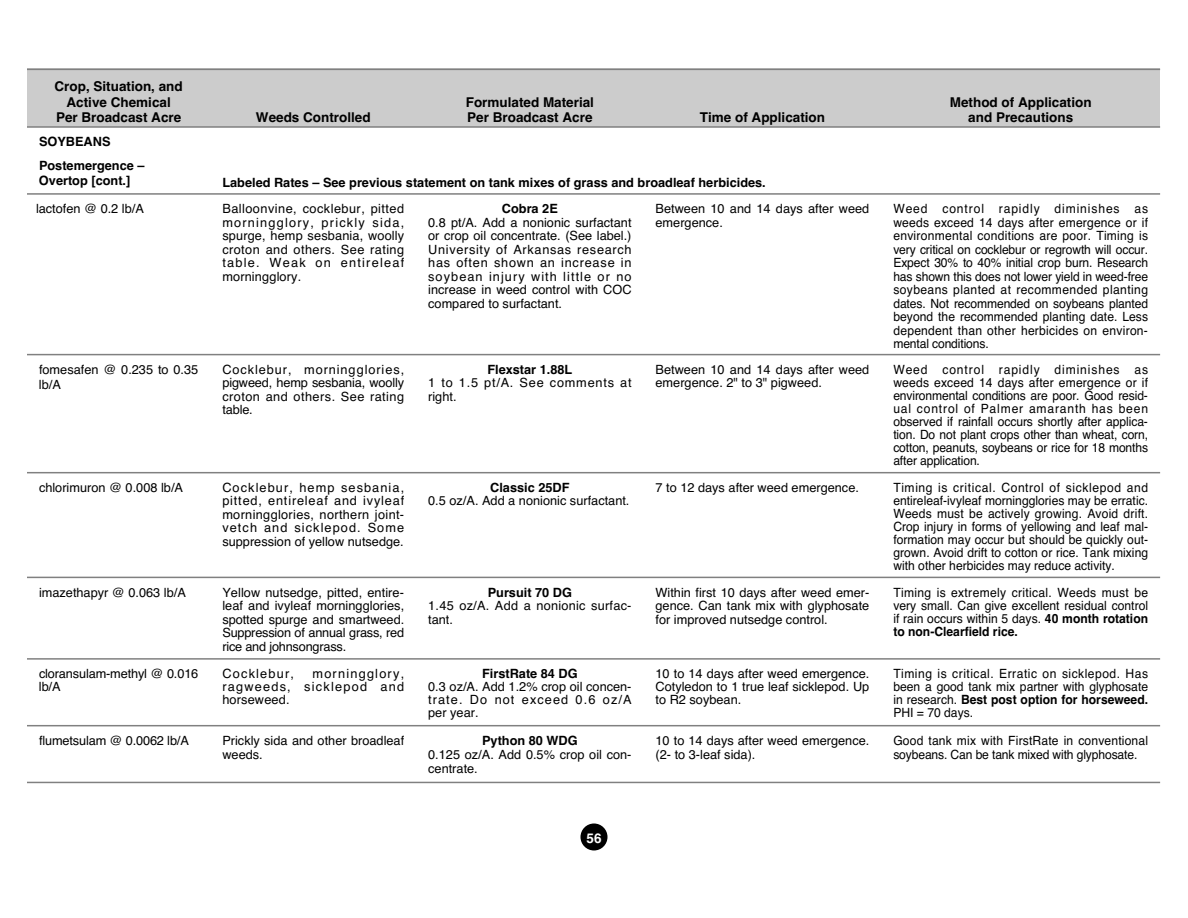
<style>
.page{position:relative;width:1188px;height:918px;background:#fff}
.page>*{position:absolute;margin:0;border:0;box-sizing:border-box;transform-origin:0 0}
.t1{font:700 13.5px/15.8px "Helvetica";color:#000;text-align:center}
.t2{font:700 13.5px "Helvetica";color:#fff}
.t3{font:12.75px/13.5px "Helvetica";color:#000;text-align:justify}
.t4{font:12.75px/13px "Helvetica";color:#000;text-align:justify;scale:.95 1}
.t5{font:700 12.75px/23.2px "Helvetica";color:#000}
.t6{font:12.75px/13.5px "Helvetica";letter-spacing:.02em;color:#000}
.t7{font:12.75px/13.5px "Helvetica";letter-spacing:.06em;color:#000}
.t8{font:12.75px "Helvetica";letter-spacing:.095em;color:#000}
.s1{font-weight:700}
</style>
<div class="page">
<div style="left:580px;top:824px;width:28px;height:26px;background:#000;border-radius:50%"></div>
<div style="left:27px;top:69px;width:183px;height:58px;background:#ccc"></div>
<div style="left:210px;top:69px;width:206px;height:58px;background:#ccc"></div>
<div style="left:416px;top:69px;width:228px;height:58px;background:#ccc"></div>
<div style="left:644px;top:69px;width:237px;height:58px;background:#ccc"></div>
<div style="left:881px;top:69px;width:279px;height:58px;background:#ccc"></div>
<hr style="left:27px;top:69px;width:1133px;height:1px;background:#808080">
<hr style="left:27px;top:126px;width:1133px;height:2px;background:#808080">
<hr style="left:27px;top:193px;width:1133px;height:2px;background:#808080">
<hr style="left:27px;top:354px;width:1133px;height:1px;background:#808080">
<hr style="left:27px;top:472px;width:1133px;height:1px;background:#808080">
<hr style="left:27px;top:577px;width:1133px;height:1px;background:#808080">
<hr style="left:27px;top:658px;width:1133px;height:2px;background:#808080">
<hr style="left:27px;top:725px;width:1133px;height:1px;background:#808080">
<hr style="left:27px;top:782px;width:1133px;height:1px;background:#808080">
<p class="t1" style="left:55px;top:78px;width:130px">Crop, Situation, and<br>Active Chemical<br>Per Broadcast Acre</p>
<p class="t1" style="left:256px;top:110px;width:116px">Weeds Controlled</p>
<p class="t1" style="left:466px;top:94px;width:130px;text-align:left">Formulated Material<br>Per Broadcast Acre</p>
<p class="t1" style="left:700px;top:110px;width:127px">Time of Application</p>
<p class="t1" style="left:950px;top:94px;width:143px">Method of Application and Precautions</p>
<p class="t5" style="left:39px;top:130px;width:107px">SOYBEANS<br>Postemergence –</p>
<p class="t5" style="left:39px;top:169px;width:93px">Overtop [cont.]</p>
<p class="t5" style="left:222px;top:170px;width:545px">Labeled Rates – See previous statement on tank mixes of grass and broadleaf herbicides.</p>
<p class="t3" style="left:36px;top:202px;width:109px">lactofen @ 0.2 lb/A</p>
<p class="t3" style="left:222px;top:202px;width:183px">Balloonvine, cocklebur, pitted morningglory, prickly sida, spurge, hemp sesbania, woolly croton and others. See rating table. Weak on entireleaf morningglory.</p>
<p class="t5" style="left:502px;top:197px;width:57px">Cobra 2E</p>
<p class="t3" style="left:656px;top:202px;width:215px">Between 10 and 14 days after weed emergence.</p>
<p class="t4" style="left:893px;top:202px;width:270px;line-height:13.5px">Weed control rapidly diminishes as weeds exceed 14 days after emergence or if environmental conditions are poor. Timing is very critical on cocklebur or regrowth will occur.<br>Expect 30% to 40% initial crop burn. Research has shown this does not lower yield in weed-free soybeans planted at recommended planting dates. Not recommended on soybeans planted beyond the recommended planting date. Less dependent than other herbicides on environ&shy;mental conditions.</p>
<p class="t3" style="left:428px;top:216px;width:205px">0.8 pt/A. Add a nonionic surfactant or crop oil concentrate. (See label.)<br>University of Arkansas research has often shown an increase in soybean injury with little or no increase in weed control with COC compared to surfactant.</p>
<p class="t3" style="left:39px;top:362px;width:161px;line-height:15px">fomesafen @ 0.235 to 0.35 lb/A</p>
<p class="t3" style="left:222px;top:363px;width:183px">Cocklebur, morningglories, pigweed, hemp sesbania, woolly croton and others. See rating table.</p>
<p class="t5" style="left:487px;top:358px;width:87px">Flexstar 1.88L</p>
<p class="t7" style="left:428px;top:376px;width:205px">1 to 1.5 pt/A. See comments at right.</p>
<p class="t3" style="left:39px;top:481px;width:146px">chlorimuron @ 0.008 lb/A</p>
<p class="t3" style="left:222px;top:481px;width:183px">Cocklebur, hemp sesbania, pitted, entireleaf and ivyleaf morningglories, northern joint&shy;vetch and sicklepod. Some suppression of yellow nutsedge.</p>
<p class="t5" style="left:490px;top:476px;width:81px">Classic 25DF</p>
<p class="t3" style="left:428px;top:494px;width:203px">0.5 oz/A. Add a nonionic surfactant.</p>
<p class="t3" style="left:39px;top:586px;width:148px">imazethapyr @ 0.063 lb/A</p>
<p class="t3" style="left:222px;top:586px;width:183px">Yellow nutsedge, pitted, entire&shy;leaf and ivyleaf morningglories, spotted spurge and smartweed.<br>Suppression of annual grass, red rice and johnsongrass.</p>
<p class="t5" style="left:488px;top:581px;width:86px">Pursuit 70 DG</p>
<p class="t6" style="left:428px;top:599px;width:205px">1.45 oz/A. Add a nonionic surfac&shy;tant.</p>
<p class="t3" style="left:222px;top:667px;width:183px;line-height:13px;text-indent:90px">morningglory, ragweeds, sicklepod and horseweed.</p>
<p class="t5" style="left:482px;top:662px;width:97px">FirstRate 84 DG</p>
<p class="t3" style="left:39px;top:667px;width:161px;line-height:13px">cloransulam-methyl @ 0.016 lb/A</p>
<p class="t8" style="left:222px;top:666px;width:73px">Cocklebur,</p>
<p class="t3" style="left:428px;top:680px;width:205px;line-height:13px">0.3 oz/A. Add 1.2% crop oil concen&shy;trate. Do not exceed 0.6 oz/A per year.</p>
<p class="t3" style="left:39px;top:734px;width:151px">flumetsulam @ 0.0062 lb/A</p>
<p class="t3" style="left:222px;top:734px;width:183px">Prickly sida and other broadleaf weeds.</p>
<p class="t5" style="left:482px;top:729px;width:97px">Python 80 WDG</p>
<p class="t3" style="left:428px;top:748px;width:205px">0.125 oz/A. Add 0.5% crop oil con&shy;centrate.</p>
<p class="t2" style="left:586px;top:830px;width:17px">56</p>
<p class="t3" style="left:656px;top:363px;width:215px">Between 10 and 14 days after weed emergence. 2" to 3" pigweed.</p>
<p class="t4" style="left:893px;top:363px;width:270px">Weed control rapidly diminishes as weeds exceed 14 days after emergence or if environmental conditions are poor. Good resid&shy;ual control of Palmer amaranth has been observed if rainfall occurs shortly after applica&shy;tion. Do not plant crops other than wheat, corn, cotton, peanuts, soybeans or rice for 18 months after application.</p>
<p class="t3" style="left:656px;top:481px;width:205px">7 to 12 days after weed emergence.</p>
<p class="t4" style="left:893px;top:481px;width:270px">Timing is critical. Control of sicklepod and entireleaf-ivyleaf morningglories may be erratic.<br>Weeds must be actively growing. Avoid drift.<br>Crop injury in forms of yellowing and leaf mal&shy;formation may occur but should be quickly out&shy;grown. Avoid drift to cotton or rice. Tank mixing with other herbicides may reduce activity.</p>
<p class="t3" style="left:656px;top:586px;width:215px">Within first 10 days after weed emer&shy;gence. Can tank mix with glyphosate for improved nutsedge control.</p>
<p class="t4" style="left:893px;top:586px;width:270px">Timing is extremely critical. Weeds must be very small. Can give excellent residual control if rain occurs within 5 days. <span class="s1">40 month rotation to non-Clearfield rice.</span></p>
<p class="t3" style="left:656px;top:667px;width:215px;line-height:13px">10 to 14 days after weed emergence.<br>Cotyledon to 1 true leaf sicklepod. Up to R2 soybean.</p>
<p class="t4" style="left:893px;top:667px;width:270px">Timing is critical. Erratic on sicklepod. Has been a good tank mix partner with glyphosate in research. <span class="s1">Best post option for horseweed.<br></span>PHI = 70 days.</p>
<p class="t3" style="left:656px;top:734px;width:215px">10 to 14 days after weed emergence. (2- to 3-leaf sida).</p>
<p class="t4" style="left:893px;top:734px;width:270px;line-height:13.8px">Good tank mix with FirstRate in conventional soybeans. Can be tank mixed with glyphosate.</p>
</div>
